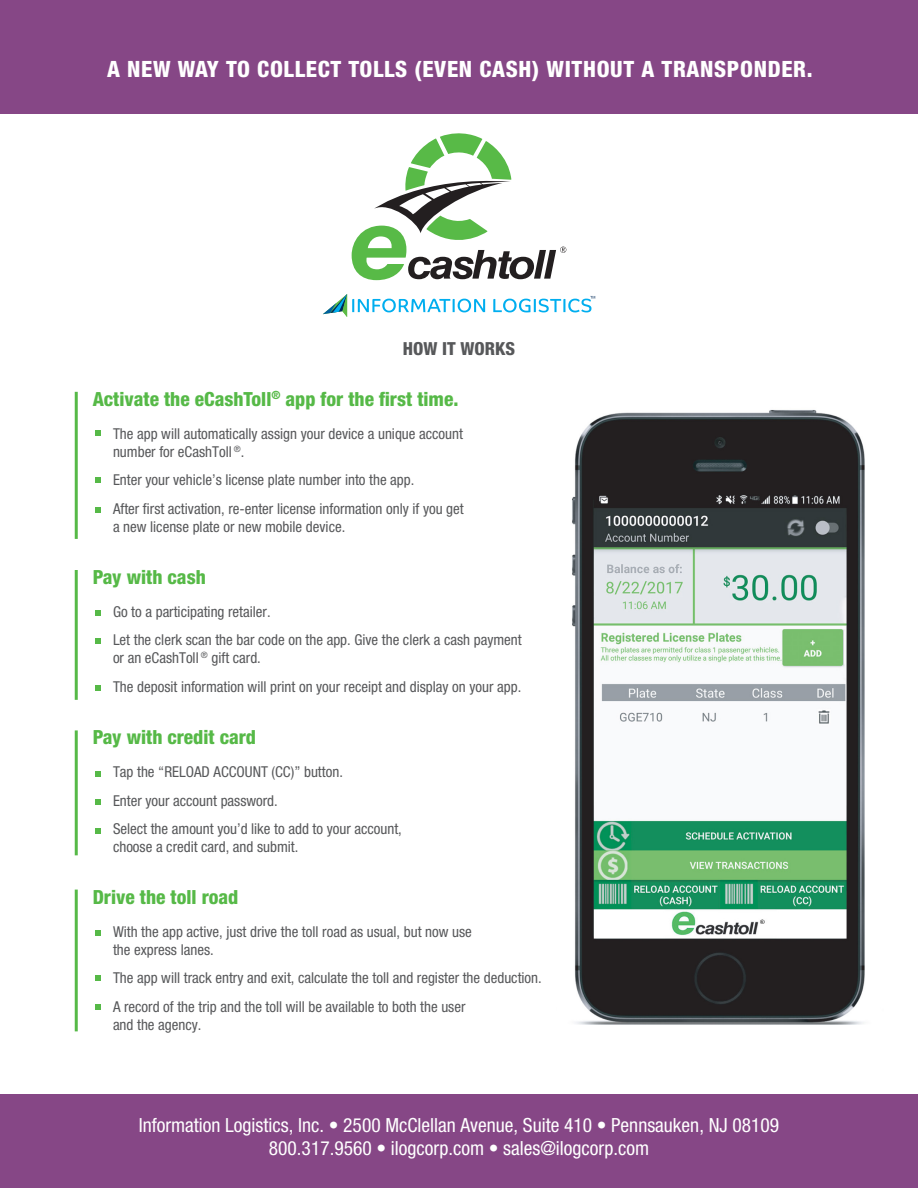
<style>
.page{position:relative;width:918px;height:1188px;background:#fff}
.page>*{position:absolute;margin:0;border:0;box-sizing:border-box;transform-origin:0 0}
.t1{font:800 condensed 22.5px "Helvetica Neue LT Std";letter-spacing:.03em;color:#fff}
.t2{font:condensed 19.5px "Helvetica Neue";color:#fff}
.t3{font:800 condensed 19.5px "Helvetica Neue LT Std";color:#56b947}
.t4{font:800 condensed 18px "Helvetica Neue LT Std";color:#57585a}
.t5{font:condensed 15px/18px "Helvetica Neue";color:#57585a}
</style>
<div class="page">
<img style="left:572px;top:410px;width:293px;height:614px">
<div style="left:0;top:1094px;width:918px;height:94px;background:#864786"></div>
<div style="left:0;top:0;width:918px;height:113px;background:#864786"></div>
<svg style="left:323px;top:294px;width:162px;height:23px"></svg>
<svg style="left:493px;top:296px;width:102px;height:16px"></svg>
<hr style="left:75px;top:392px;width:3px;height:147px;background:#56b947">
<svg style="left:352px;top:133px;width:214px;height:147px"></svg>
<hr style="left:75px;top:570px;width:3px;height:130px;background:#56b947">
<hr style="left:75px;top:730px;width:3px;height:125px;background:#56b947">
<hr style="left:75px;top:890px;width:3px;height:141px;background:#56b947">
<svg style="left:95px;top:431px;width:6px;height:5px"></svg>
<svg style="left:95px;top:477px;width:6px;height:5px"></svg>
<svg style="left:95px;top:507px;width:6px;height:6px"></svg>
<svg style="left:95px;top:610px;width:6px;height:6px"></svg>
<svg style="left:95px;top:639px;width:6px;height:5px"></svg>
<svg style="left:95px;top:685px;width:6px;height:5px"></svg>
<svg style="left:95px;top:772px;width:6px;height:5px"></svg>
<svg style="left:95px;top:799px;width:6px;height:6px"></svg>
<svg style="left:95px;top:828px;width:6px;height:6px"></svg>
<svg style="left:95px;top:930px;width:6px;height:6px"></svg>
<svg style="left:95px;top:975px;width:6px;height:6px"></svg>
<svg style="left:95px;top:1005px;width:6px;height:5px"></svg>
<p class="t1" style="left:107px;top:55px;width:707px">A NEW WAY TO COLLECT TOLLS (EVEN CASH) WITHOUT A TRANSPONDER.</p>
<p class="t4" style="left:403px;top:337px;width:114px">HOW IT WORKS</p>
<p class="t3" style="left:93px;top:387px;width:367px">Activate the eCashToll<sup>®</sup> app for the first time.</p>
<p class="t5" style="left:113px;top:424px;width:352px">The app will automatically assign your device a unique account number for eCashToll <sup>®</sup>.</p>
<p class="t5" style="left:113px;top:471px;width:303px">Enter your vehicle’s license plate number into the app.</p>
<p class="t5" style="left:113px;top:499px;width:352px">After first activation, re-enter license information only if you get a new license plate or new mobile device.</p>
<p class="t3" style="left:93px;top:565px;width:115px">Pay with cash</p>
<p class="t5" style="left:113px;top:603px;width:159px">Go to a participating retailer.</p>
<p class="t5" style="left:113px;top:631px;width:410px">Let the clerk scan the bar code on the app. Give the clerk a cash payment or an eCashToll <sup>®</sup> gift card.</p>
<p class="t5" style="left:113px;top:678px;width:410px">The deposit information will print on your receipt and display on your app.</p>
<p class="t3" style="left:93px;top:725px;width:165px">Pay with credit card</p>
<p class="t5" style="left:113px;top:763px;width:231px">Tap the “RELOAD ACCOUNT (CC)” button.</p>
<p class="t5" style="left:113px;top:791px;width:166px">Enter your account password.</p>
<p class="t5" style="left:113px;top:820px;width:290px">Select the amount you’d like to add to your account, choose a credit card, and submit.</p>
<p class="t3" style="left:93px;top:884px;width:147px">Drive the toll road</p>
<p class="t5" style="left:113px;top:922px;width:360px">With the app active, just drive the toll road as usual, but now use</p>
<p class="t5" style="left:113px;top:940px;width:102px">the express lanes.</p>
<p class="t5" style="left:113px;top:969px;width:430px">The app will track entry and exit, calculate the toll and register the deduction.</p>
<p class="t5" style="left:113px;top:997px;width:354px">A record of the trip and the toll will be available to both the user</p>
<p class="t5" style="left:113px;top:1015px;width:90px">and the agency.</p>
<p class="t2" style="left:139px;top:1114px;width:642px">Information Logistics, Inc. • 2500 McClellan Avenue, Suite 410 • Pennsauken, NJ 08109</p>
<p class="t2" style="left:269px;top:1137px;width:382px">800.317.9560 • ilogcorp.com • sales@ilogcorp.com</p>
</div>
